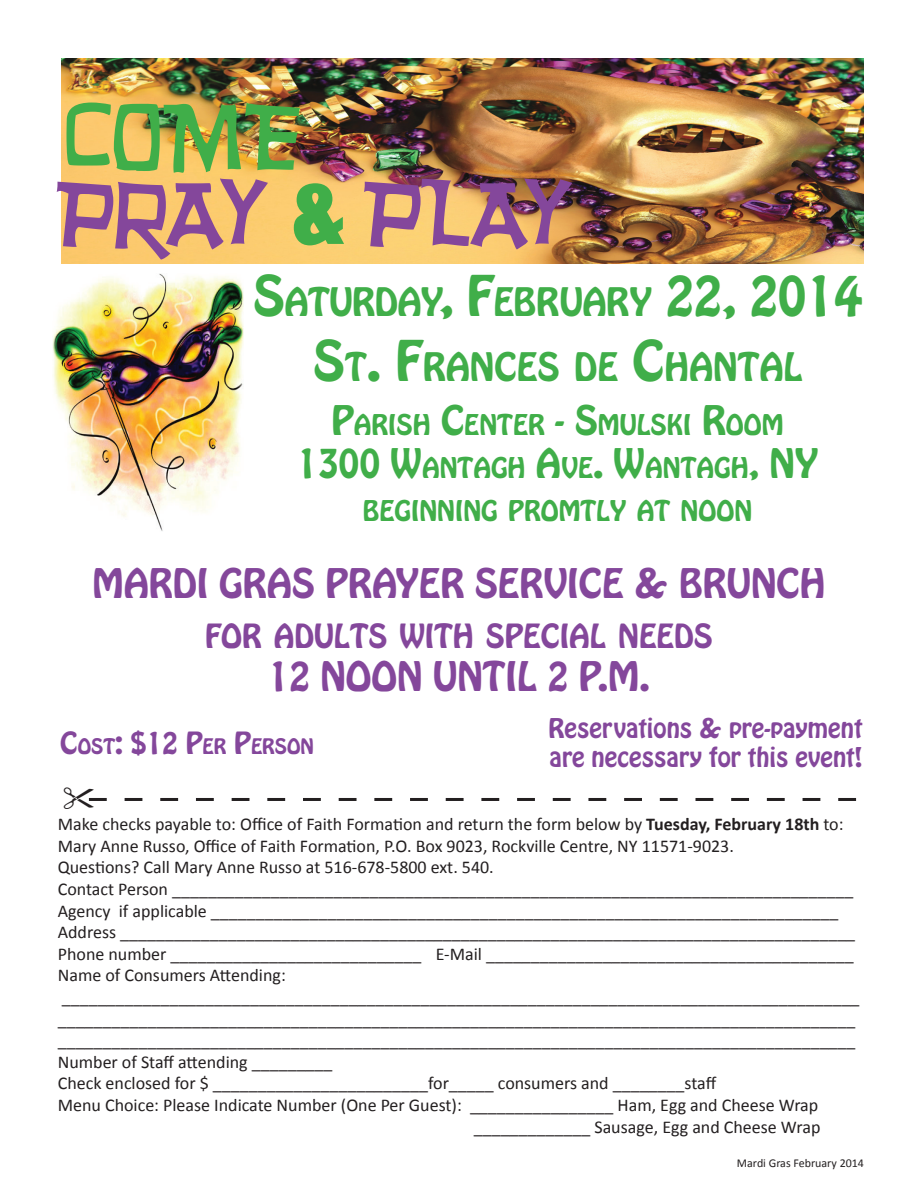
<style>
.page{position:relative;width:918px;height:1188px;background:#fff}
.page>*{position:absolute;margin:0;border:0;box-sizing:border-box;transform-origin:0 0}
.t1{font:90px/77.1px "Hurry Up";color:#84479b}
.t2{font:36px "Hobo Std";color:#84479b}
.t3{font:34.65px/64.8px "Hobo Std";color:#40ae49;text-align:center}
.t4{font:29.4px "Hobo Std";color:#84479b}
.t5{font:25.2px "Hobo Std";color:#40ae49}
.t6{font:24px/28.8px "Hobo Std";color:#84479b}
.t7{font:18.9px "Hobo Std";color:#84479b}
.t8{font:18px "Calibri";color:#231f20}
.t9{font:12px "Calibri";color:#231f20}
.s1{color:#40ae49}
.s2{font-family:"Impact";color:#40ae49}
.s3{font-size:49.5px}
.s4{font-size:36px}
.s5{font-size:27px}
.s6{font-weight:700}
</style>
<div class="page">
<img style="left:61px;top:58px;width:802px;height:206px">
<img style="left:53px;top:274px;width:190px;height:257px">
<svg style="left:88px;top:798px;width:768px;height:3px"></svg>
<h1 class="t1" style="left:61px;top:99px;width:513px"><span class="s1">COME<br></span>PRAY <span class="s2">&amp;</span> PLAY</h1>
<h3 class="t3" style="left:253px;top:270px;width:611px"><span class="s3">S</span>ATURDAY<span class="s3">, F</span>EBRUARY <span class="s3">22, 2014<br>S</span>T<span class="s3">. F</span>RANCES DE <span class="s3">C</span>HANTAL</h3>
<h3 class="t5" style="left:331px;top:407px;width:454px"><span class="s4">P</span>ARISH <span class="s4">C</span>ENTER <span class="s4">- S</span>MULSKI <span class="s4">R</span>OOM</h3>
<h3 class="t5" style="left:297px;top:450px;width:497px"><span class="s4">1300 W</span>ANTAGH <span class="s4">A</span>VE<span class="s4">. W</span>ANTAGH<span class="s4">, NY</span></h3>
<h3 class="t5" style="left:363px;top:494px;width:391px">BEGINNING PROMTLY AT NOON</h3>
<h2 class="t2" style="left:93px;top:558px;width:734px">Mardi Gras Prayer service &amp; brunch</h2>
<h3 class="t4" style="left:205px;top:616px;width:507px">FOR ADULTS WITH SPECIAL NEEDS</h3>
<h2 class="t2" style="left:268px;top:652px;width:383px">12 noon until 2 p.m.</h2>
<p class="t7" style="left:60px;top:733px;width:255px"><span class="s5">C</span>OST<span class="s5">: $12 P</span>ER <span class="s5">P</span>ERSON</p>
<h3 class="t6" style="left:549px;top:715px;width:316px">Reservations &amp; pre-payment are necessary for this event!</h3>
<p class="t8" style="left:58px;top:813px;width:787px">Make checks payable to: Office of Faith Formation and return the form below by <span class="s6">Tuesday, February 18th</span> to:</p>
<p class="t8" style="left:58px;top:835px;width:678px">Mary Anne Russo, Office of Faith Formation, P.O. Box 9023, Rockville Centre, NY 11571-9023.</p>
<p class="t8" style="left:58px;top:856px;width:438px">Questions? Call Mary Anne Russo at 516-678-5800 ext. 540.</p>
<p class="t8" style="left:58px;top:878px;width:797px">Contact Person ____________________________________________________________________________</p>
<p class="t8" style="left:58px;top:900px;width:782px">Agency if applicable ______________________________________________________________________</p>
<p class="t8" style="left:58px;top:921px;width:799px">Address __________________________________________________________________________________</p>
<p class="t8" style="left:58px;top:943px;width:797px">Phone number ____________________________ E-Mail _________________________________________</p>
<p class="t8" style="left:58px;top:964px;width:230px">Name of Consumers Attending:</p>
<p class="t8" style="left:62px;top:986px;width:799px">_________________________________________________________________________________________</p>
<p class="t8" style="left:58px;top:1008px;width:799px">_________________________________________________________________________________________</p>
<p class="t8" style="left:58px;top:1029px;width:799px">_________________________________________________________________________________________</p>
<p class="t8" style="left:58px;top:1051px;width:276px">Number of Staff attending _________</p>
<p class="t8" style="left:58px;top:1072px;width:660px">Check enclosed for $ ________________________for_____ consumers and ________staff</p>
<p class="t8" style="left:58px;top:1094px;width:762px">Menu Choice: Please Indicate Number (One Per Guest): ________________ Ham, Egg and Cheese Wrap</p>
<p class="t8" style="left:474px;top:1116px;width:348px">_____________ Sausage, Egg and Cheese Wrap</p>
<p class="t9" style="left:737px;top:1156px;width:129px">Mardi Gras February 2014</p>
</div>
